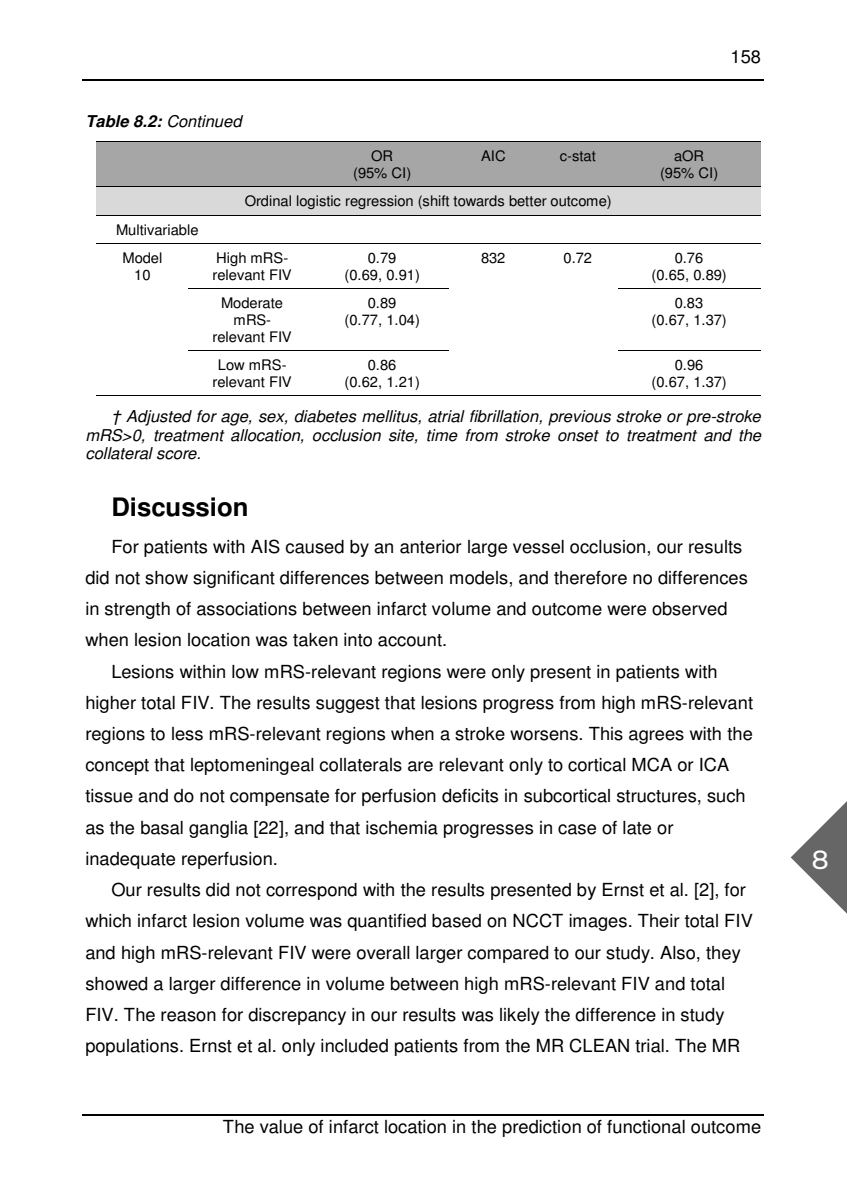
<style>
.page{position:relative;width:847px;height:1194px;background:#fff}
.page>*{position:absolute;margin:0;border:0;box-sizing:border-box;transform-origin:0 0}
.t1{font:500 26.25px "Montserrat";color:#fff}
.t2{font:700 25.38px "Helvetica";color:#000}
.t3{font:18.03px "Helvetica";color:#000}
.t4{font:italic 16.28px/18.7px "Helvetica";letter-spacing:.005em;color:#000;text-align:justify}
.t5{font:italic 700 16.28px "Helvetica";letter-spacing:.005em;color:#000}
.t6{font:14.53px/16.8px "Helvetica";letter-spacing:-.005em;color:#000;text-align:center}
.s1{font-weight:400}
</style>
<div class="page">
<svg style="left:790px;top:802px;width:56px;height:111px"></svg>
<hr style="left:83px;top:79px;width:680px;height:1px;background:#000">
<hr style="left:83px;top:1114px;width:680px;height:2px;background:#000">
<div style="left:96px;top:142px;width:93px;height:44px;background:#a6a6a6"></div>
<div style="left:189px;top:142px;width:126px;height:44px;background:#a6a6a6"></div>
<div style="left:315px;top:142px;width:133px;height:44px;background:#a6a6a6"></div>
<div style="left:448px;top:142px;width:89px;height:44px;background:#a6a6a6"></div>
<div style="left:537px;top:142px;width:80px;height:44px;background:#a6a6a6"></div>
<div style="left:617px;top:142px;width:143px;height:44px;background:#a6a6a6"></div>
<hr style="left:96px;top:141px;width:664px;height:1px;background:#000">
<div style="left:96px;top:187px;width:664px;height:28px;background:#d9d9d9"></div>
<hr style="left:96px;top:186px;width:664px;height:1px;background:#000">
<hr style="left:96px;top:215px;width:664px;height:1px;background:#000">
<hr style="left:96px;top:243px;width:664px;height:1px;background:#000">
<hr style="left:189px;top:288px;width:259px;height:1px;background:#000">
<hr style="left:617px;top:288px;width:143px;height:1px;background:#000">
<hr style="left:189px;top:350px;width:259px;height:1px;background:#000">
<hr style="left:617px;top:350px;width:143px;height:1px;background:#000">
<hr style="left:96px;top:395px;width:664px;height:1px;background:#000">
<p class="t3" style="left:730px;top:46px;width:32px">158</p>
<p class="t5" style="left:85px;top:115px;width:158px">Table 8.2: <span class="s1">Continued</span></p>
<p class="t6" style="left:353px;top:147px;width:60px">OR (95% CI)</p>
<p class="t6" style="left:481px;top:147px;width:26px">AIC</p>
<p class="t6" style="left:559px;top:147px;width:37px">c-stat</p>
<p class="t6" style="left:660px;top:147px;width:60px">aOR (95% CI)</p>
<p class="t6" style="left:244px;top:193px;width:368px">Ordinal logistic regression (shift towards better outcome)</p>
<p class="t6" style="left:122px;top:215px;width:77px;line-height:28.2px;text-align:left;text-indent:-6px">Multivariable<br>Model</p>
<p class="t6" style="left:134px;top:266px;width:18px">10</p>
<p class="t6" style="left:212px;top:249px;width:81px;text-align:left">High mRS&shy;relevant FIV</p>
<p class="t6" style="left:344px;top:249px;width:77px">0.79<br>(0.69, 0.91)</p>
<p class="t6" style="left:481px;top:249px;width:26px">832</p>
<p class="t6" style="left:563px;top:249px;width:30px">0.72</p>
<p class="t6" style="left:651px;top:249px;width:77px">0.76<br>(0.65, 0.89)</p>
<p class="t6" style="left:212px;top:295px;width:81px">Moderate mRS&shy;relevant FIV</p>
<p class="t6" style="left:344px;top:294px;width:77px">0.89<br>(0.77, 1.04)</p>
<p class="t6" style="left:651px;top:294px;width:77px">0.83<br>(0.67, 1.37)</p>
<p class="t6" style="left:212px;top:356px;width:81px">Low mRS&shy;relevant FIV</p>
<p class="t6" style="left:344px;top:356px;width:77px">0.86<br>(0.62, 1.21)</p>
<p class="t6" style="left:651px;top:356px;width:77px">0.96<br>(0.67, 1.37)</p>
<p class="t4" style="left:85px;top:408px;width:677px;text-indent:26px">† Adjusted for age, sex, diabetes mellitus, atrial fibrillation, previous stroke or pre-stroke mRS&gt;0, treatment allocation, occlusion site, time from stroke onset to treatment and the collateral score.</p>
<h2 class="t2" style="left:111px;top:496px;width:139px">Discussion</h2>
<p class="t3" style="left:111px;top:535px;width:632px">For patients with AIS caused by an anterior large vessel occlusion, our results</p>
<p class="t3" style="left:85px;top:566px;width:663px">did not show significant differences between models, and therefore no differences</p>
<p class="t3" style="left:85px;top:598px;width:643px">in strength of associations between infarct volume and outcome were observed</p>
<p class="t3" style="left:85px;top:629px;width:363px">when lesion location was taken into account.</p>
<p class="t3" style="left:111px;top:660px;width:607px">Lesions within low mRS-relevant regions were only present in patients with</p>
<p class="t3" style="left:85px;top:691px;width:669px">higher total FIV. The results suggest that lesions progress from high mRS-relevant</p>
<p class="t3" style="left:85px;top:722px;width:668px">regions to less mRS-relevant regions when a stroke worsens. This agrees with the</p>
<p class="t3" style="left:85px;top:754px;width:645px">concept that leptomeningeal collaterals are relevant only to cortical MCA or ICA</p>
<p class="t3" style="left:85px;top:785px;width:661px">tissue and do not compensate for perfusion deficits in subcortical structures, such</p>
<p class="t3" style="left:85px;top:816px;width:589px">as the basal ganglia [22], and that ischemia progresses in case of late or</p>
<p class="t3" style="left:85px;top:847px;width:194px">inadequate reperfusion.</p>
<p class="t3" style="left:111px;top:878px;width:636px">Our results did not correspond with the results presented by Ernst et al. [2], for</p>
<p class="t3" style="left:85px;top:910px;width:668px">which infarct lesion volume was quantified based on NCCT images. Their total FIV</p>
<p class="t3" style="left:85px;top:941px;width:657px">and high mRS-relevant FIV were overall larger compared to our study. Also, they</p>
<p class="t3" style="left:85px;top:972px;width:641px">showed a larger difference in volume between high mRS-relevant FIV and total</p>
<p class="t3" style="left:85px;top:1003px;width:640px">FIV. The reason for discrepancy in our results was likely the difference in study</p>
<p class="t3" style="left:85px;top:1035px;width:656px">populations. Ernst et al. only included patients from the MR CLEAN trial. The MR</p>
<p class="t3" style="left:223px;top:1115px;width:540px">The value of infarct location in the prediction of functional outcome</p>
<h1 class="t1" style="left:811px;top:841px;width:18px">8</h1>
</div>
